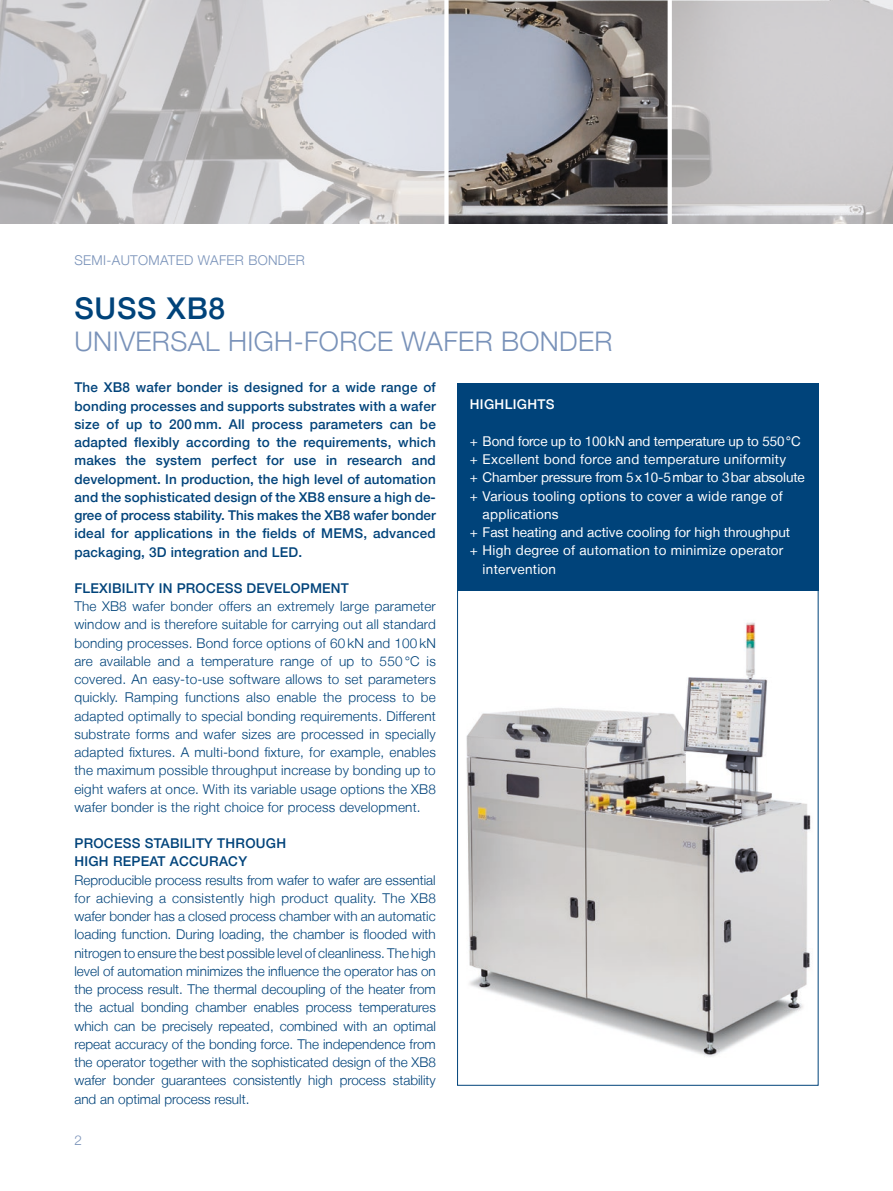
<style>
.page{position:relative;width:893px;height:1191px;background:#fff}
.page>*{position:absolute;margin:0;border:0;box-sizing:border-box;transform-origin:0 0}
.t1{font:500 30px "Helvetica Neue LT";letter-spacing:.025em;color:#00437a}
.t2{font:300 27px "Helvetica Neue LT";letter-spacing:.015em;color:#7992b9}
.t3{font:300 13.5px/18.1px "Helvetica Neue LT";color:#00437a;text-align:justify}
.t4{font:500 13.5px/18.3px "Helvetica Neue LT";letter-spacing:.015em;color:#00437a;text-align:justify}
.t5{font:13.5px "Helvetica Neue LT";letter-spacing:.02em;color:#fff}
.t6{font:13.5px "Helvetica Neue LT";letter-spacing:-.01em;color:#fff}
.t7{font:13.5px "Helvetica Neue LT";color:#fff}
.t8{font:300 13.5px "Helvetica Neue LT";letter-spacing:.025em;color:#7992b9}
.t9{font:500 13.5px "Helvetica Neue LT";letter-spacing:.025em;color:#fff}
</style>
<div class="page">
<img style="left:0;top:0;width:893px;height:223px">
<img style="left:466px;top:622px;width:345px;height:435px">
<img style="left:449px;top:0;width:219px;height:223px">
<hr style="left:668px;top:0;width:4px;height:225px;background:#fff">
<div style="left:444px;top:0;width:5px;height:225px;background:#fff"></div>
<div style="left:457px;top:383px;width:362px;height:207px;background:#00437a"></div>
<p class="t8" style="left:74px;top:252px;width:232px">SEMI-AUTOMATED WAFER BONDER</p>
<h1 class="t1" style="left:74px;top:290px;width:152px">SUSS XB8</h1>
<h2 class="t2" style="left:74px;top:325px;width:540px">UNIVERSAL HIGH-FORCE WAFER BONDER</h2>
<p class="t4" style="left:74px;top:378px;width:363px">The XB8 wafer bonder is designed for a wide range of bonding processes and supports substrates with a wafer size of up to 200 mm. All process parameters can be adapted flexibly according to the requirements, which makes the system perfect for use in research and development. In production, the high level of automation and the sophisticated design of the XB8 ensure a high de&shy;gree of process stability. This makes the XB8 wafer bonder ideal for applications in the fields of MEMS, advanced packaging, 3D integration and LED.</p>
<p class="t4" style="left:74px;top:579px;width:276px">FLEXIBILITY IN PROCESS DEVELOPMENT</p>
<p class="t3" style="left:74px;top:597px;width:363px">The XB8 wafer bonder offers an extremely large parameter window and is therefore suitable for carrying out all standard bonding processes. Bond force options of 60 kN and 100 kN are available and a temperature range of up to 550 °C is covered. An easy-to-use software allows to set parameters quickly. Ramping functions also enable the process to be adapted optimally to special bonding requirements. Different substrate forms and wafer sizes are processed in specially adapted fixtures. A multi-bond fixture, for example, enables the maximum possible throughput increase by bonding up to eight wafers at once. With its variable usage options the XB8 wafer bonder is the right choice for process development.</p>
<p class="t4" style="left:74px;top:834px;width:213px">PROCESS STABILITY THROUGH<br>HIGH REPEAT ACCURACY</p>
<p class="t3" style="left:74px;top:870px;width:363px">Reproducible process results from wafer to wafer are essential for achieving a consistently high product quality. The XB8 wafer bonder has a closed process chamber with an automatic loading function. During loading, the chamber is flooded with nitrogen to ensure the best possible level of cleanliness. The high level of automation minimizes the influence the operator has on the process result. The thermal decoupling of the heater from the actual bonding chamber enables process temperatures which can be precisely repeated, combined with an optimal repeat accuracy of the bonding force. The independence from the operator together with the sophisticated design of the XB8 wafer bonder guarantees consistently high process stability and an optimal process result.</p>
<p class="t8" style="left:74px;top:1131px;width:9px">2</p>
<p class="t9" style="left:470px;top:396px;width:86px">HIGHLIGHTS</p>
<p class="t6" style="left:470px;top:433px;width:332px">+ Bond force up to 100kN and temperature up to 550°C</p>
<p class="t5" style="left:470px;top:451px;width:318px">+ Excellent bond force and temperature uniformity</p>
<p class="t6" style="left:470px;top:469px;width:336px">+ Chamber pressure from 5x10-5mbar to 3bar absolute</p>
<p class="t5" style="left:470px;top:488px;width:314px">+ Various tooling options to cover a wide range of</p>
<p class="t5" style="left:483px;top:506px;width:77px">applications</p>
<p class="t7" style="left:470px;top:524px;width:322px">+ Fast heating and active cooling for high throughput</p>
<p class="t5" style="left:470px;top:542px;width:315px">+ High degree of automation to minimize operator</p>
<p class="t5" style="left:483px;top:560px;width:75px">intervention</p>
</div>
